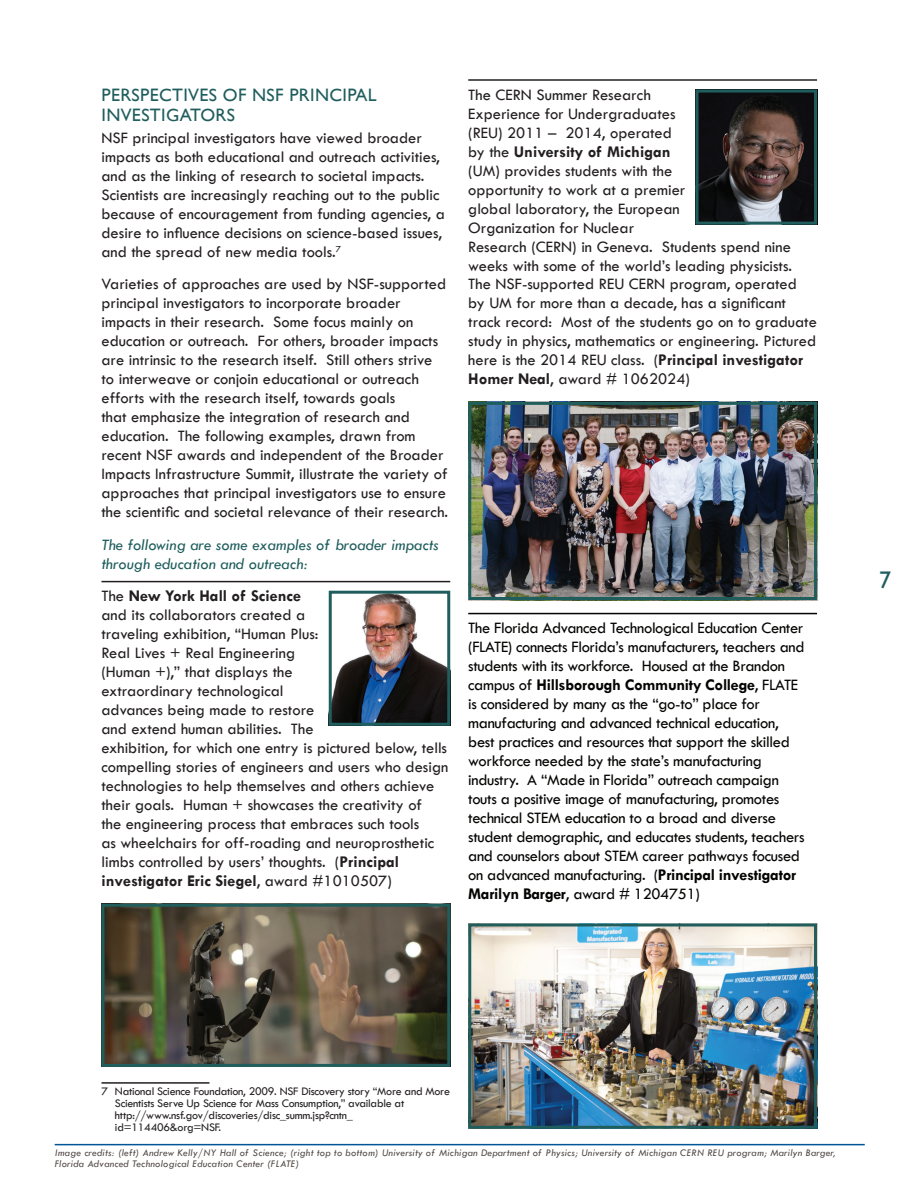
<style>
.page{position:relative;width:917px;height:1189px;background:#fff}
.page>*{position:absolute;margin:0;border:0;box-sizing:border-box;transform-origin:0 0}
.t1{font:24px "Gill Sans";color:#205d5d}
.t2{font:18px/20.7px "Gill Sans";letter-spacing:.02em;color:#205d5d}
.t3{font:16.5px/18.9px "Tw Cen";color:#231f20}
.t4{font:16.5px/19px "Tw Cen";letter-spacing:-.02em;color:#040503}
.t5{font:italic 16.5px/18.9px "Tw Cen";color:#205d5d}
.t6{font:12px/12px "Tw Cen";letter-spacing:-.02em;color:#231f20}
.t7{font:italic 10.5px/10.5px "Tw Cen";letter-spacing:.02em;color:#524a47}
.s1{font-weight:700}
</style>
<div class="page">
<hr style="left:101px;top:581px;width:349px;height:1px;background:#231f20">
<hr style="left:101px;top:1082px;width:108px;height:1px;background:#231f20">
<hr style="left:468px;top:79px;width:349px;height:2px;background:#231f20">
<hr style="left:468px;top:613px;width:349px;height:1px;background:#040503">
<img style="left:105px;top:907px;width:341px;height:155px">
<div style="left:101px;top:903px;width:349px;height:163px;border:3px solid #205d5d"></div>
<img style="left:333px;top:594px;width:113px;height:127px">
<div style="left:329px;top:590px;width:121px;height:135px;border:3px solid #205d5d"></div>
<img style="left:472px;top:406px;width:341px;height:190px">
<div style="left:468px;top:402px;width:349px;height:198px;border:3px solid #205d5d"></div>
<img style="left:472px;top:927px;width:341px;height:197px">
<div style="left:468px;top:923px;width:349px;height:205px;border:3px solid #205d5d"></div>
<img style="left:699px;top:94px;width:114px;height:127px">
<div style="left:695px;top:90px;width:122px;height:135px;border:3px solid #205d5d"></div>
<hr style="left:55px;top:1143px;width:810px;height:2px;background:#015698">
<h2 class="t2" style="left:101px;top:84px;width:277px">PERSPECTIVES OF NSF PRINCIPAL<br>INVESTIGATORS</h2>
<p class="t3" style="left:101px;top:128px;width:345px">NSF principal investigators have viewed broader impacts as both educational and outreach activities, and as the linking of research to societal impacts.<br>Scientists are increasingly reaching out to the public because of encouragement from funding agencies, a desire to influence decisions on science-based issues, and the spread of new media tools.<sup>7</sup></p>
<p class="t3" style="left:101px;top:275px;width:348px">Varieties of approaches are used by NSF-supported principal investigators to incorporate broader impacts in their research. Some focus mainly on education or outreach. For others, broader impacts are intrinsic to the research itself. Still others strive to interweave or conjoin educational or outreach efforts with the research itself, towards goals<br>that emphasize the integration of research and education. The following examples, drawn from recent NSF awards and independent of the Broader Impacts Infrastructure Summit, illustrate the variety of approaches that principal investigators use to ensure the scientific and societal relevance of their research.</p>
<p class="t5" style="left:101px;top:535px;width:339px">The following are some examples of broader impacts through education and outreach:</p>
<p class="t3" style="left:101px;top:586px;width:348px">The <span class="s1">New York Hall of Science<br></span>and its collaborators created a<br>traveling exhibition, “Human Plus:<br>Real Lives + Real Engineering<br>(Human +),” that displays the<br>extraordinary technological<br>advances being made to restore<br>and extend human abilities. The<br>exhibition, for which one entry is pictured below, tells compelling stories of engineers and users who design technologies to help themselves and others achieve their goals. Human + showcases the creativity of<br>the engineering process that embraces such tools<br>as wheelchairs for off-roading and neuroprosthetic limbs controlled by users’ thoughts. (<span class="s1">Principal investigator Eric Siegel</span>, award #1010507)</p>
<p class="t3" style="left:468px;top:85px;width:350px">The CERN Summer Research<br>Experience for Undergraduates<br>(REU) 2011 – 2014, operated<br>by the <span class="s1">University of Michigan<br></span>(UM) provides students with the<br>opportunity to work at a premier<br>global laboratory, the European<br>Organization for Nuclear<br>Research (CERN) in Geneva. Students spend nine weeks with some of the world’s leading physicists.<br>The NSF-supported REU CERN program, operated by UM for more than a decade, has a significant track record: Most of the students go on to graduate study in physics, mathematics or engineering. Pictured here is the 2014 REU class. (<span class="s1">Principal investigator Homer Neal</span>, award # 1062024)</p>
<p class="t4" style="left:468px;top:618px;width:338px">The Florida Advanced Technological Education Center (FLATE) connects Florida’s manufacturers, teachers and students with its workforce. Housed at the Brandon campus of <span class="s1">Hillsborough Community College</span>, FLATE is considered by many as the “go-to” place for manufacturing and advanced technical education, best practices and resources that support the skilled workforce needed by the state’s manufacturing industry. A “Made in Florida” outreach campaign touts a positive image of manufacturing, promotes technical STEM education to a broad and diverse student demographic, and educates students, teachers and counselors about STEM career pathways focused on advanced manufacturing. (<span class="s1">Principal investigator Marilyn Barger</span>, award # 1204751)</p>
<p class="t1" style="left:879px;top:565px;width:13px">7</p>
<p class="t6" style="left:115px;top:1085px;width:337px;text-indent:-14px">7 National Science Foundation, 2009. NSF Discovery story “More and More Scientists Serve Up Science for Mass Consumption,” available at http://www.nsf.gov/discoveries/disc_summ.jsp?cntn_ id=114406&amp;org=NSF.</p>
<p class="t7" style="left:55px;top:1147px;width:782px">Image credits: (left) Andrew Kelly/NY Hall of Science; (right top to bottom) University of Michigan Department of Physics; University of Michigan CERN REU program; Marilyn Barger,<br>Florida Advanced Technological Education Center (FLATE)</p>
</div>
